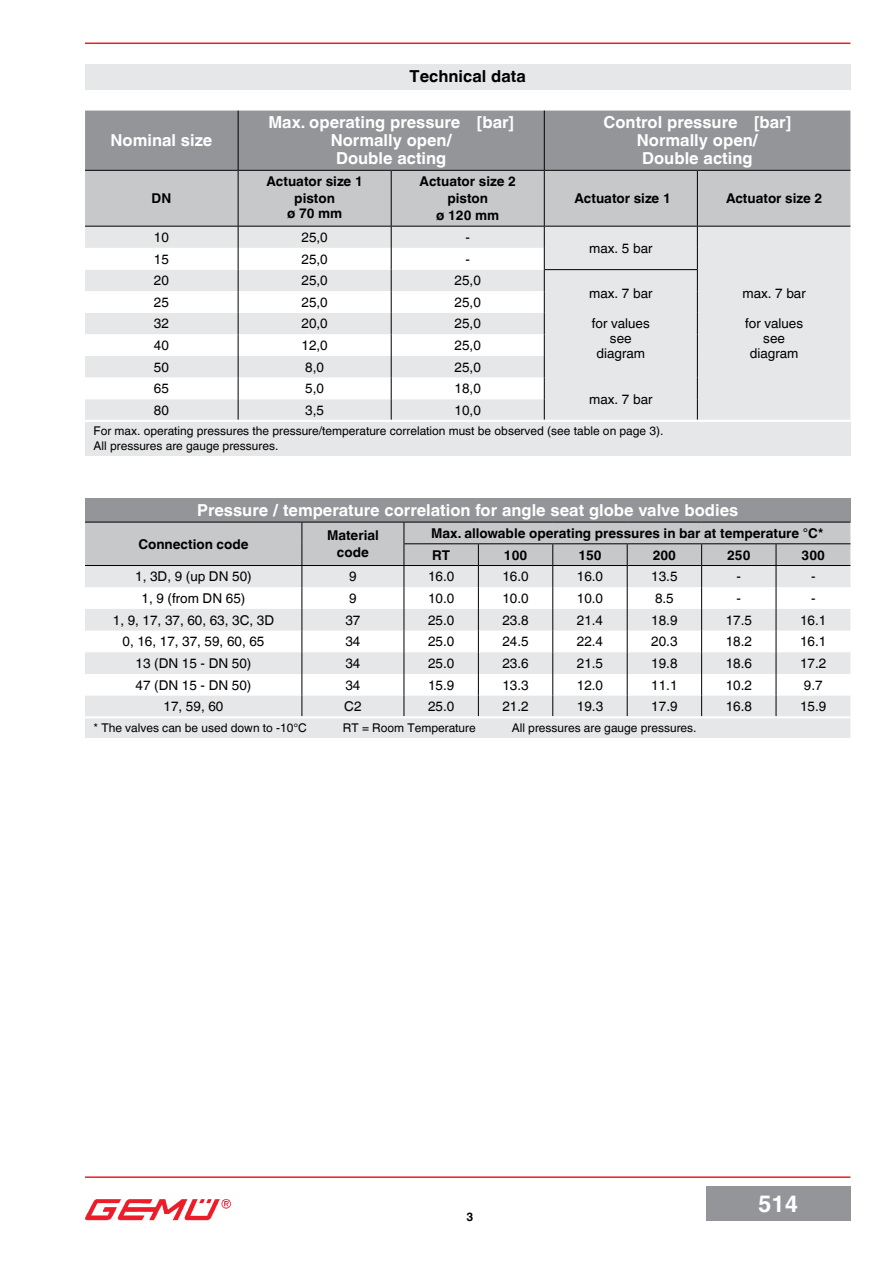
<style>
.page{position:relative;width:893px;height:1263px;background:#fff}
.page>*{position:absolute;margin:0;border:0;box-sizing:border-box;transform-origin:0 0}
.t1{font:700 23.25px "Helvetica World";color:#fff}
.t2{font:700 16.5px/18px "Helvetica World";color:#fff;text-align:center}
.t3{font:700 16.5px "Helvetica World";color:#000}
.t4{font:13.5px/15px "Helvetica World";color:#000;text-align:center}
.t5{font:700 13.5px/17.1px "Helvetica World";color:#000;text-align:center}
.t6{font:12px/14.4px "Helvetica World";color:#000}
.t7{font:700 12px "Helvetica World";color:#000}
</style>
<div class="page">
<hr style="left:85px;top:43px;width:765px;height:1px;background:#ed1c29">
<hr style="left:85px;top:1176px;width:765px;height:2px;background:#ed1c29">
<div style="left:706px;top:1186px;width:144px;height:34px;background:#939598"></div>
<img style="left:85px;top:1199px;width:146px;height:21px">
<div style="left:85px;top:111px;width:765px;height:59px;background:#939598"></div>
<div style="left:85px;top:421px;width:765px;height:35px;background:#e6e7e8"></div>
<hr style="left:238px;top:111px;width:1px;height:59px;background:#000">
<hr style="left:544px;top:111px;width:1px;height:59px;background:#000">
<svg style="left:85px;top:170px;width:765px;height:250px"></svg>
<hr style="left:85px;top:420px;width:153px;height:2px;background:#fff">
<hr style="left:238px;top:420px;width:153px;height:2px;background:#fff">
<hr style="left:391px;top:420px;width:153px;height:2px;background:#fff">
<hr style="left:544px;top:420px;width:153px;height:2px;background:#fff">
<hr style="left:697px;top:420px;width:153px;height:2px;background:#fff">
<hr style="left:545px;top:269px;width:152px;height:1px;background:#000">
<div style="left:85px;top:64px;width:765px;height:25px;background:#e6e7e8"></div>
<div style="left:85px;top:498px;width:765px;height:24px;background:#939598"></div>
<div style="left:85px;top:718px;width:765px;height:20px;background:#e6e7e8"></div>
<svg style="left:85px;top:522px;width:765px;height:194px"></svg>
<hr style="left:85px;top:565px;width:217px;height:1px;background:#000">
<hr style="left:302px;top:565px;width:102px;height:1px;background:#000">
<hr style="left:404px;top:565px;width:74px;height:1px;background:#000">
<hr style="left:478px;top:565px;width:75px;height:1px;background:#000">
<hr style="left:553px;top:565px;width:74px;height:1px;background:#000">
<hr style="left:627px;top:565px;width:75px;height:1px;background:#000">
<hr style="left:702px;top:565px;width:74px;height:1px;background:#000">
<hr style="left:776px;top:565px;width:74px;height:1px;background:#000">
<hr style="left:404px;top:543px;width:74px;height:1px;background:#000">
<hr style="left:478px;top:543px;width:75px;height:1px;background:#000">
<hr style="left:553px;top:543px;width:74px;height:1px;background:#000">
<hr style="left:627px;top:543px;width:75px;height:1px;background:#000">
<hr style="left:702px;top:543px;width:74px;height:1px;background:#000">
<hr style="left:776px;top:543px;width:74px;height:1px;background:#000">
<p class="t2" style="left:111px;top:132px;width:103px">Nominal size</p>
<p class="t5" style="left:152px;top:190px;width:21px">DN</p>
<p class="t3" style="left:410px;top:67px;width:118px">Technical data</p>
<p class="t2" style="left:268px;top:114px;width:247px">Max. operating pressure [bar]<br>Normally open/<br>Double acting</p>
<p class="t2" style="left:604px;top:114px;width:189px">Control pressure [bar]<br>Normally open/<br>Double acting</p>
<p class="t5" style="left:267px;top:173px;width:98px">Actuator size 1 piston</p>
<p class="t5" style="left:287px;top:205px;width:57px">ø 70 mm</p>
<p class="t5" style="left:420px;top:173px;width:98px">Actuator size 2 piston<br>ø 120 mm</p>
<p class="t5" style="left:575px;top:190px;width:98px">Actuator size 1</p>
<p class="t5" style="left:726px;top:190px;width:98px">Actuator size 2</p>
<p class="t4" style="left:154px;top:230px;width:17px">10</p>
<p class="t4" style="left:302px;top:230px;width:28px">25,0</p>
<p class="t4" style="left:465px;top:230px;width:6px">-</p>
<p class="t4" style="left:589px;top:241px;width:65px">max. 5 bar</p>
<p class="t4" style="left:154px;top:251px;width:17px">15</p>
<p class="t4" style="left:301px;top:251px;width:28px">25,0</p>
<p class="t4" style="left:465px;top:251px;width:6px">-</p>
<p class="t4" style="left:154px;top:273px;width:17px">20</p>
<p class="t4" style="left:301px;top:273px;width:28px">25,0</p>
<p class="t4" style="left:455px;top:273px;width:28px">25,0</p>
<p class="t4" style="left:589px;top:286px;width:65px">max. 7 bar</p>
<p class="t4" style="left:592px;top:316px;width:60px">for values see diagram</p>
<p class="t4" style="left:154px;top:295px;width:17px">25</p>
<p class="t4" style="left:301px;top:295px;width:28px">25,0</p>
<p class="t4" style="left:455px;top:295px;width:28px">25,0</p>
<p class="t4" style="left:154px;top:316px;width:17px">32</p>
<p class="t4" style="left:301px;top:316px;width:28px">20,0</p>
<p class="t4" style="left:455px;top:316px;width:28px">25,0</p>
<p class="t4" style="left:154px;top:338px;width:17px">40</p>
<p class="t4" style="left:301px;top:338px;width:28px">12,0</p>
<p class="t4" style="left:455px;top:338px;width:28px">25,0</p>
<p class="t4" style="left:154px;top:359px;width:17px">50</p>
<p class="t4" style="left:305px;top:359px;width:20px">8,0</p>
<p class="t4" style="left:455px;top:359px;width:28px">25,0</p>
<p class="t4" style="left:154px;top:381px;width:17px">65</p>
<p class="t4" style="left:305px;top:381px;width:20px">5,0</p>
<p class="t4" style="left:455px;top:381px;width:28px">18,0</p>
<p class="t4" style="left:589px;top:392px;width:65px">max. 7 bar</p>
<p class="t4" style="left:154px;top:403px;width:17px">80</p>
<p class="t4" style="left:305px;top:403px;width:20px">3,5</p>
<p class="t4" style="left:455px;top:403px;width:28px">10,0</p>
<p class="t6" style="left:94px;top:424px;width:571px">For max. operating pressures the pressure/temperature correlation must be observed (see table on page 3).<br>All pressures are gauge pressures.</p>
<p class="t4" style="left:742px;top:286px;width:65px">max. 7 bar</p>
<p class="t4" style="left:745px;top:316px;width:60px">for values see diagram</p>
<p class="t2" style="left:197px;top:501px;width:542px">Pressure / temperature correlation for angle seat globe valve bodies</p>
<p class="t5" style="left:138px;top:535px;width:112px">Connection code</p>
<p class="t5" style="left:327px;top:527px;width:53px">Material code</p>
<p class="t5" style="left:431px;top:522px;width:393px;line-height:21.8px;text-align:left">Max. allowable operating pressures in bar at temperature °C*<br>RT</p>
<p class="t5" style="left:504px;top:546px;width:25px">100</p>
<p class="t5" style="left:578px;top:546px;width:25px">150</p>
<p class="t5" style="left:653px;top:546px;width:25px">200</p>
<p class="t5" style="left:727px;top:546px;width:25px">250</p>
<p class="t5" style="left:802px;top:546px;width:25px">300</p>
<p class="t4" style="left:135px;top:569px;width:118px">1, 3D, 9 (up DN 50)</p>
<p class="t4" style="left:349px;top:569px;width:9px">9</p>
<p class="t4" style="left:428px;top:569px;width:28px">16.0</p>
<p class="t4" style="left:502px;top:569px;width:28px">16.0</p>
<p class="t4" style="left:577px;top:569px;width:28px">16.0</p>
<p class="t4" style="left:651px;top:569px;width:28px">13.5</p>
<p class="t4" style="left:737px;top:569px;width:6px">-</p>
<p class="t4" style="left:811px;top:569px;width:6px">-</p>
<p class="t4" style="left:142px;top:591px;width:105px">1, 9 (from DN 65)</p>
<p class="t4" style="left:349px;top:591px;width:9px">9</p>
<p class="t4" style="left:428px;top:591px;width:28px">10.0</p>
<p class="t4" style="left:502px;top:591px;width:28px">10.0</p>
<p class="t4" style="left:577px;top:591px;width:28px">10.0</p>
<p class="t4" style="left:655px;top:591px;width:20px">8.5</p>
<p class="t4" style="left:737px;top:591px;width:6px">-</p>
<p class="t4" style="left:811px;top:591px;width:6px">-</p>
<p class="t4" style="left:113px;top:612px;width:163px">1, 9, 17, 37, 60, 63, 3C, 3D</p>
<p class="t4" style="left:345px;top:612px;width:17px">37</p>
<p class="t4" style="left:428px;top:612px;width:28px">25.0</p>
<p class="t4" style="left:502px;top:612px;width:28px">23.8</p>
<p class="t4" style="left:577px;top:612px;width:28px">21.4</p>
<p class="t4" style="left:651px;top:612px;width:28px">18.9</p>
<p class="t4" style="left:726px;top:612px;width:28px">17.5</p>
<p class="t4" style="left:800px;top:612px;width:28px">16.1</p>
<p class="t4" style="left:123px;top:634px;width:143px">0, 16, 17, 37, 59, 60, 65</p>
<p class="t4" style="left:345px;top:634px;width:17px">34</p>
<p class="t4" style="left:428px;top:634px;width:28px">25.0</p>
<p class="t4" style="left:502px;top:634px;width:28px">24.5</p>
<p class="t4" style="left:577px;top:634px;width:28px">22.4</p>
<p class="t4" style="left:651px;top:634px;width:28px">20.3</p>
<p class="t4" style="left:726px;top:634px;width:28px">18.2</p>
<p class="t4" style="left:800px;top:634px;width:28px">16.1</p>
<p class="t4" style="left:136px;top:656px;width:117px">13 (DN 15 - DN 50)</p>
<p class="t4" style="left:345px;top:656px;width:17px">34</p>
<p class="t4" style="left:428px;top:656px;width:28px">25.0</p>
<p class="t4" style="left:502px;top:656px;width:28px">23.6</p>
<p class="t4" style="left:577px;top:656px;width:28px">21.5</p>
<p class="t4" style="left:651px;top:656px;width:28px">19.8</p>
<p class="t4" style="left:726px;top:656px;width:28px">18.6</p>
<p class="t4" style="left:800px;top:656px;width:28px">17.2</p>
<p class="t4" style="left:136px;top:677px;width:117px">47 (DN 15 - DN 50)</p>
<p class="t4" style="left:345px;top:677px;width:17px">34</p>
<p class="t4" style="left:428px;top:677px;width:28px">15.9</p>
<p class="t4" style="left:502px;top:677px;width:28px">13.3</p>
<p class="t4" style="left:577px;top:677px;width:28px">12.0</p>
<p class="t4" style="left:651px;top:677px;width:28px">11.1</p>
<p class="t4" style="left:726px;top:677px;width:28px">10.2</p>
<p class="t4" style="left:804px;top:677px;width:20px">9.7</p>
<p class="t4" style="left:164px;top:699px;width:61px">17, 59, 60</p>
<p class="t4" style="left:344px;top:699px;width:19px">C2</p>
<p class="t4" style="left:428px;top:699px;width:28px">25.0</p>
<p class="t4" style="left:502px;top:699px;width:28px">21.2</p>
<p class="t4" style="left:577px;top:699px;width:28px">19.3</p>
<p class="t4" style="left:651px;top:699px;width:28px">17.9</p>
<p class="t4" style="left:726px;top:699px;width:28px">16.8</p>
<p class="t4" style="left:800px;top:699px;width:28px">15.9</p>
<p class="t6" style="left:94px;top:721px;width:215px">* The valves can be used down to -10°C</p>
<p class="t6" style="left:343px;top:721px;width:134px">RT = Room Temperature</p>
<p class="t6" style="left:512px;top:721px;width:186px">All pressures are gauge pressures.</p>
<p class="t7" style="left:466px;top:1209px;width:8px">3</p>
<h1 class="t1" style="left:758px;top:1190px;width:42px">514</h1>
</div>
